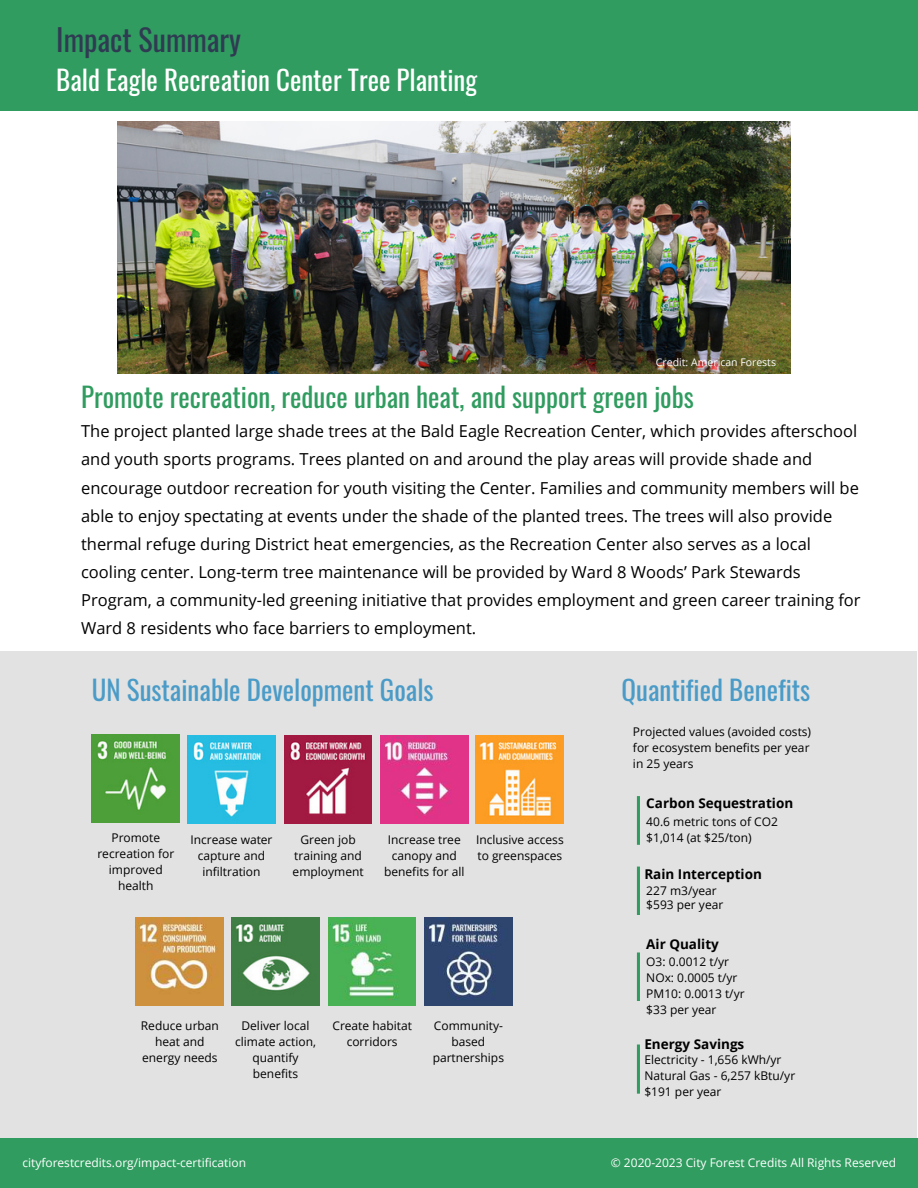
<style>
.page{position:relative;width:918px;height:1188px;background:#fff}
.page>*{position:absolute;margin:0;border:0;box-sizing:border-box;transform-origin:0 0}
.t1{font:30px "Oswald";color:#2f3b52}
.t2{font:27px "Oswald";color:#309c5f}
.t3{font:27px "Oswald";color:#4a9bc8}
.t4{font:27px "Oswald";color:#fff}
.t5{font:16.5px/28.2px "Open Sans";color:#000}
.t6{font:700 13.5px "Open Sans";color:#000}
.t7{font:12px/16px "Open Sans";color:#000;text-align:center}
.t8{font:12px "Open Sans";color:#fff}
.t9{font:10.5px "Open Sans";color:#fff}
</style>
<div class="page">
<div style="left:0;top:651px;width:917px;height:486px;background:#e1e2e1"></div>
<div style="left:0;top:1138px;width:918px;height:49px;background:#309c5f"></div>
<div style="left:0;top:0;width:918px;height:110px;background:#309c5f"></div>
<img style="left:92px;top:734px;width:88px;height:88px">
<img style="left:187px;top:736px;width:88px;height:87px">
<img style="left:284px;top:736px;width:88px;height:87px">
<img style="left:380px;top:736px;width:88px;height:87px">
<img style="left:476px;top:736px;width:88px;height:87px">
<img style="left:136px;top:918px;width:88px;height:88px">
<img style="left:231px;top:918px;width:88px;height:88px">
<img style="left:328px;top:918px;width:88px;height:88px">
<img style="left:424px;top:918px;width:88px;height:88px">
<svg style="left:637px;top:796px;width:3px;height:49px"></svg>
<svg style="left:637px;top:867px;width:3px;height:48px"></svg>
<svg style="left:637px;top:952px;width:3px;height:49px"></svg>
<svg style="left:637px;top:1045px;width:3px;height:49px"></svg>
<img style="left:118px;top:121px;width:673px;height:252px">
<h1 class="t1" style="left:56px;top:13px;width:186px">Impact Summary</h1>
<h2 class="t4" style="left:56px;top:56px;width:422px">Bald Eagle Recreation Center Tree Planting</h2>
<p class="t9" style="left:656px;top:355px;width:122px">Credit: American Forests</p>
<h2 class="t2" style="left:81px;top:373px;width:614px">Promote recreation, reduce urban heat, and support green jobs</h2>
<p class="t5" style="left:81px;top:417px;width:781px">The project planted large shade trees at the Bald Eagle Recreation Center, which provides afterschool and youth sports programs. Trees planted on and around the play areas will provide shade and encourage outdoor recreation for youth visiting the Center. Families and community members will be able to enjoy spectating at events under the shade of the planted trees. The trees will also provide thermal refuge during District heat emergencies, as the Recreation Center also serves as a local cooling center. Long-term tree maintenance will be provided by Ward 8 Woods’ Park Stewards Program, a community-led greening initiative that provides employment and green career training for Ward 8 residents who face barriers to employment.</p>
<h2 class="t3" style="left:92px;top:666px;width:343px">UN Sustainable Development Goals</h2>
<p class="t7" style="left:97px;top:830px;width:78px">Promote recreation for improved health</p>
<p class="t7" style="left:190px;top:831px;width:84px">Increase water capture and infiltration</p>
<p class="t7" style="left:293px;top:831px;width:73px">Green job training and employment</p>
<p class="t7" style="left:384px;top:831px;width:82px">Increase tree canopy and benefits for all</p>
<p class="t7" style="left:476px;top:831px;width:89px;text-align:left">Inclusive access to greenspaces</p>
<p class="t7" style="left:141px;top:1018px;width:80px">Reduce urban heat and energy needs</p>
<p class="t7" style="left:235px;top:1018px;width:82px">Deliver local climate action, quantify benefits</p>
<p class="t7" style="left:332px;top:1017px;width:81px">Create habitat corridors</p>
<p class="t7" style="left:433px;top:1018px;width:73px">Community&shy;based partnerships</p>
<h2 class="t3" style="left:622px;top:666px;width:190px">Quantified Benefits</h2>
<p class="t7" style="left:633px;top:723px;width:180px;text-align:left">Projected values (avoided costs) for ecosystem benefits per year in 25 years</p>
<p class="t6" style="left:646px;top:794px;width:149px">Carbon Sequestration</p>
<p class="t7" style="left:646px;top:813px;width:133px;text-align:left">40.6 metric tons of CO2 $1,014 (at $25/ton)</p>
<p class="t6" style="left:644px;top:865px;width:119px">Rain Interception</p>
<p class="t7" style="left:646px;top:883px;width:79px;line-height:14.4px;text-align:left">227 m3/year $593 per year</p>
<p class="t6" style="left:646px;top:935px;width:74px">Air Quality</p>
<p class="t7" style="left:646px;top:953px;width:100px;text-align:left">O3: 0.0012 t/yr<br>NOx: 0.0005 t/yr<br>PM10: 0.0013 t/yr $33 per year</p>
<p class="t6" style="left:644px;top:1035px;width:101px">Energy Savings</p>
<p class="t7" style="left:644px;top:1051px;width:152px;text-align:left">Electricity - 1,656 kWh/yr<br>Natural Gas - 6,257 kBtu/yr $191 per year</p>
<p class="t8" style="left:22px;top:1154px;width:225px">cityforestcredits.org/impact-certification</p>
<p class="t8" style="left:611px;top:1154px;width:287px">© 2020-2023 City Forest Credits All Rights Reserved</p>
</div>
